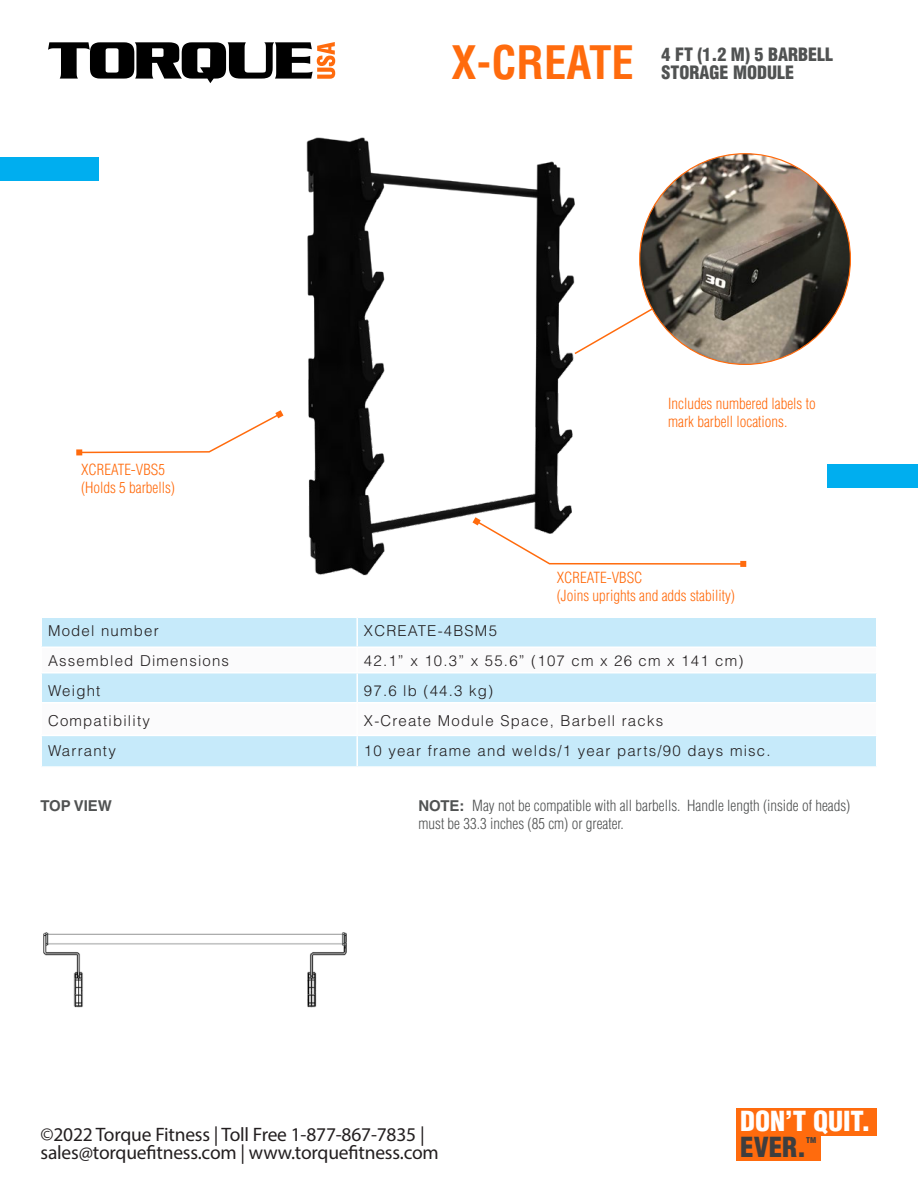
<style>
.page{position:relative;width:918px;height:1188px;background:#fff}
.page>*{position:absolute;margin:0;border:0;box-sizing:border-box;transform-origin:0 0}
.t1{font:700 condensed 45px "Helvetica LT Std";color:#ff6b0d}
.t2{font:900 condensed 27px "Helvetica LT Std";color:#fff}
.t3{font:900 condensed 27px "Helvetica LT Std";color:#3e3e3f}
.t4{font:19.5px/18px "Myriad Pro";letter-spacing:-.01em;color:#231f20}
.t5{font:900 condensed 18px/18px "Helvetica LT Std";color:#505252}
.Text_left{font:300 15px "Helvetica LT Std";letter-spacing:.08em;color:#231f20}
.Features_heading{font:300 condensed 15px/18px "Helvetica LT Std";color:#ff6b0d}
.t6{font:300 condensed 15px/18px "Helvetica LT Std";color:#505252}
.t7{font:700 15px "Helvetica LT Std";color:#505252}
.t8{font:900 condensed 7.8px "Helvetica LT Std";color:#3e3e3f}
.s1{font-weight:700;font-stretch:normal}
</style>
<div class="page">
<img style="left:283px;top:71px;width:386px;height:505px">
<svg style="left:573px;top:255px;width:131px;height:101px"></svg>
<img style="left:640px;top:154px;width:210px;height:210px;border-radius:105px">
<div style="left:827px;top:464px;width:91px;height:24px;background:#00aeef"></div>
<div style="left:0;top:157px;width:99px;height:23px;background:#00aeef"></div>
<svg style="left:48px;top:42px;width:287px;height:41px"></svg>
<div style="left:736px;top:1108px;width:141px;height:28px;background:#ff6b0d"></div>
<div style="left:736px;top:1132px;width:84px;height:28px;background:#ff6b0d"></div>
<div style="left:42px;top:618px;width:834px;height:148px;background:#c6eafa"></div>
<svg style="left:42px;top:648px;width:834px;height:87px"></svg>
<hr style="left:356px;top:618px;width:2px;height:28px;background:#fff">
<hr style="left:40px;top:646px;width:317px;height:2px;background:#fff">
<hr style="left:357px;top:646px;width:521px;height:2px;background:#fff">
<hr style="left:356px;top:648px;width:2px;height:24px;background:#fff">
<hr style="left:40px;top:672px;width:317px;height:2px;background:#fff">
<hr style="left:357px;top:672px;width:521px;height:2px;background:#fff">
<hr style="left:356px;top:674px;width:2px;height:28px;background:#fff">
<hr style="left:40px;top:702px;width:317px;height:2px;background:#fff">
<hr style="left:357px;top:702px;width:521px;height:2px;background:#fff">
<hr style="left:356px;top:704px;width:2px;height:31px;background:#fff">
<hr style="left:40px;top:735px;width:317px;height:1px;background:#fff">
<hr style="left:357px;top:735px;width:521px;height:1px;background:#fff">
<hr style="left:356px;top:736px;width:2px;height:30px;background:#fff">
<svg style="left:76px;top:410px;width:207px;height:45px"></svg>
<svg style="left:472px;top:517px;width:274px;height:50px"></svg>
<img style="left:43px;top:932px;width:304px;height:76px">
<p class="Features_heading" style="left:81px;top:460px;width:86px">XCREATE-VBS5</p>
<p class="Features_heading" style="left:81px;top:478px;width:96px">(Holds 5 barbells)</p>
<h1 class="t1" style="left:452px;top:34px;width:184px">X-CREATE</h1>
<p class="t5" style="left:662px;top:45px;width:173px">4 FT (1.2 M) 5 BARBELL<br>STORAGE MODULE</p>
<p class="Features_heading" style="left:668px;top:394px;width:149px">Includes numbered labels to mark barbell locations.</p>
<p class="Features_heading" style="left:557px;top:568px;width:87px">XCREATE-VBSC</p>
<p class="Features_heading" style="left:557px;top:586px;width:180px">(Joins uprights and adds stability)</p>
<p class="Text_left" style="left:48px;top:621px;width:112px">Model number</p>
<p class="Text_left" style="left:364px;top:621px;width:135px">XCREATE-4BSM5</p>
<p class="Text_left" style="left:48px;top:651px;width:183px">Assembled Dimensions</p>
<p class="Text_left" style="left:364px;top:651px;width:381px">42.1” x 10.3” x 55.6” (107 cm x 26 cm x 141 cm)</p>
<p class="Text_left" style="left:48px;top:681px;width:54px">Weight</p>
<p class="Text_left" style="left:364px;top:681px;width:131px">97.6 lb (44.3 kg)</p>
<p class="Text_left" style="left:48px;top:711px;width:103px">Compatibility</p>
<p class="Text_left" style="left:364px;top:711px;width:301px">X-Create Module Space, Barbell racks</p>
<p class="Text_left" style="left:48px;top:741px;width:69px">Warranty</p>
<p class="Text_left" style="left:364px;top:741px;width:408px">10 year frame and welds/1 year parts/90 days misc.</p>
<p class="t7" style="left:40px;top:796px;width:73px">TOP VIEW</p>
<p class="t6" style="left:418px;top:796px;width:433px"><span class="s1">NOTE:</span> May not be compatible with all barbells. Handle length (inside of heads) must be 33.3 inches (85 cm) or greater.</p>
<h3 class="t4" style="left:40px;top:1125px;width:400px">©2022 Torque Fitness | Toll Free 1-877-867-7835 | sales@torquefitness.com | www.torquefitness.com</h3>
<h2 class="t2" style="left:740px;top:1104px;width:132px">DON’T QUIT.</h2>
<h2 class="t3" style="left:740px;top:1130px;width:68px">EVER.</h2>
<p class="t8" style="left:806px;top:1135px;width:12px">TM</p>
</div>
